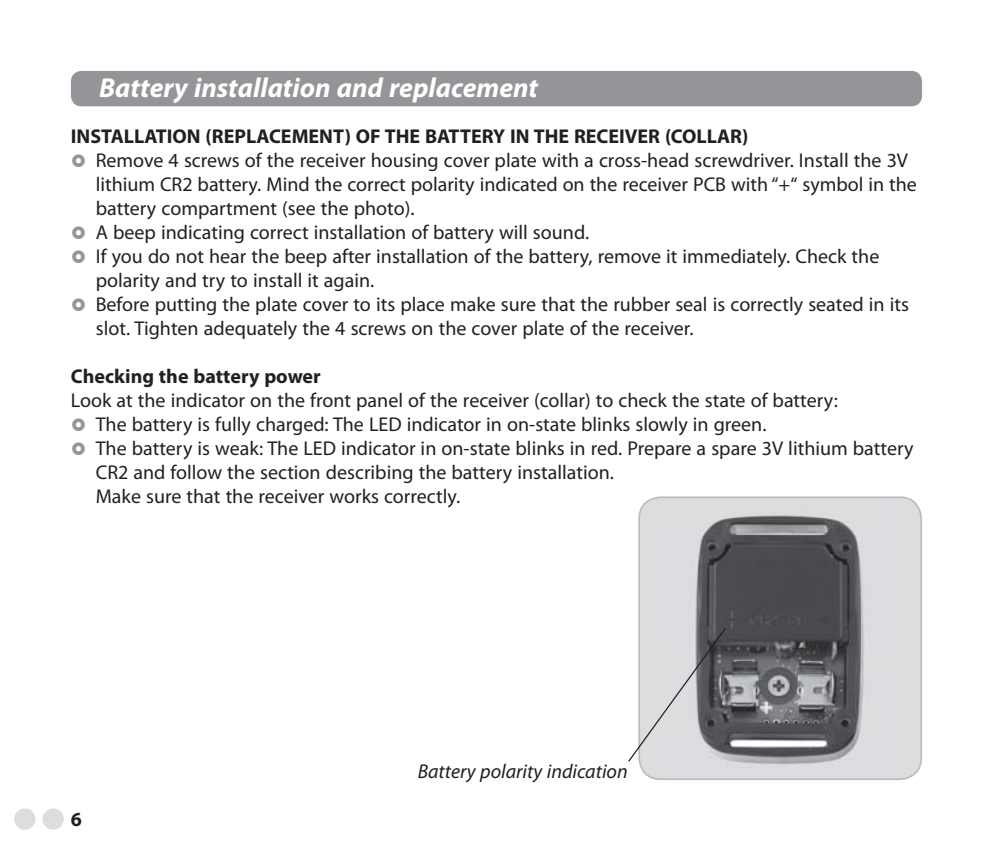
<style>
.page{position:relative;width:993px;height:851px;background:#fff}
.page>*{position:absolute;margin:0;border:0;box-sizing:border-box;transform-origin:0 0}
.t1{font:italic 700 27.5px "Myriad Pro";color:#fff}
.t2{font:20px/24px "Myriad Pro";color:#231f20}
.t3{font:700 20px "Myriad Pro";color:#231f20}
.t4{font:italic 20px "Myriad Pro";color:#231f20}
</style>
<div class="page">
<div style="left:71px;top:71px;width:850px;height:35px;background:#939598;border-radius:11px"></div>
<div style="left:14px;top:808px;width:21px;height:21px;background:#dcddde;border-radius:50%"></div>
<div style="left:43px;top:808px;width:21px;height:21px;background:#dcddde;border-radius:50%"></div>
<div style="left:639px;top:497px;width:281px;height:282px;background:#dcddde;border-radius:21px"></div>
<img style="left:695px;top:515px;width:169px;height:250px">
<div style="left:638px;top:496px;width:283px;height:284px;border:2px solid #bbbdc0;border-radius:21px"></div>
<svg style="left:628px;top:626px;width:98px;height:137px"></svg>
<h1 class="t1" style="left:99px;top:78px;width:440px">Battery installation and replacement</h1>
<p class="t3" style="left:71px;top:128px;width:678px">INSTALLATION (REPLACEMENT) OF THE BATTERY IN THE RECEIVER (COLLAR)</p>
<p class="t2" style="left:96px;top:150px;width:822px">Remove 4 screws of the receiver housing cover plate with a cross-head screwdriver. Install the 3V lithium CR2 battery. Mind the correct polarity indicated on the receiver PCB with “+“ symbol in the battery compartment (see the photo).<br>A beep indicating correct installation of battery will sound.<br>If you do not hear the beep after installation of the battery, remove it immediately. Check the polarity and try to install it again.<br>Before putting the plate cover to its place make sure that the rubber seal is correctly seated in its slot. Tighten adequately the 4 screws on the cover plate of the receiver.</p>
<p class="t3" style="left:71px;top:368px;width:251px">Checking the battery power</p>
<p class="t2" style="left:96px;top:390px;width:819px;text-indent:-25px">Look at the indicator on the front panel of the receiver (collar) to check the state of battery:<br>The battery is fully charged: The LED indicator in on-state blinks slowly in green.<br>The battery is weak: The LED indicator in on-state blinks in red. Prepare a spare 3V lithium battery CR2 and follow the section describing the battery installation.<br>Make sure that the receiver works correctly.</p>
<p class="t3" style="left:71px;top:811px;width:13px">6</p>
<p class="t4" style="left:417px;top:763px;width:211px">Battery polarity indication</p>
</div>
